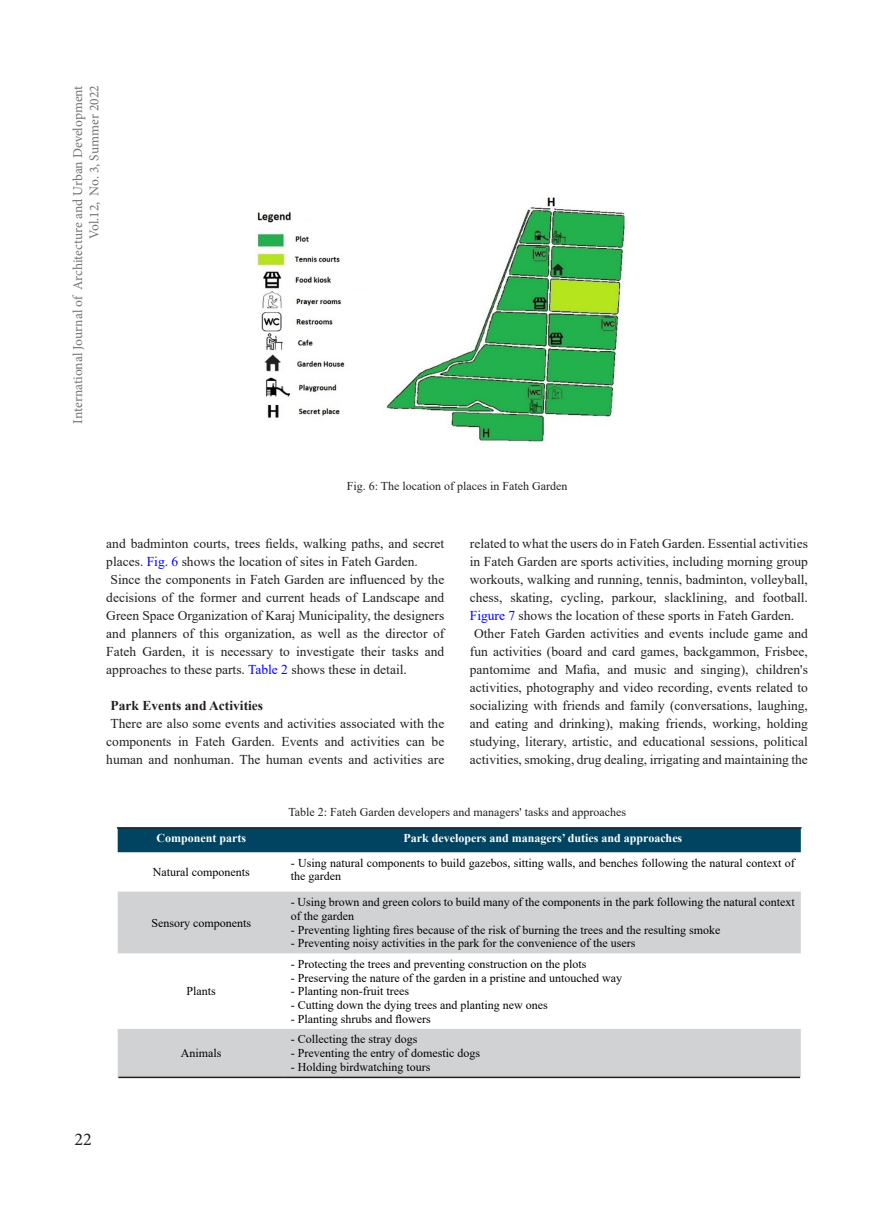
<style>
.page{position:relative;width:893px;height:1212px;background:#fff}
.page>*{position:absolute;margin:0;border:0;box-sizing:border-box;transform-origin:0 0}
.t1{font:18px "Minion Pro";color:#231f20}
.متن_لاتین_اصلی{font:13.5px/18px "Times New Roman";color:#231f20;text-align:justify}
.t2{font:13.5px/16.2px "Minion Pro";letter-spacing:-.005em;color:#737370;text-align:right}
.متن_لاتین_اصلی-2{font:700 13.5px "Times New Roman";color:#231f20}
.t3{font:12px/13.8px "Times New Roman";color:#000}
.abstract{font:12px "Times New Roman";color:#231f20}
.t4{font:700 12px "Times New Roman";color:#fff}
.s1{color:#00f}
</style>
<div class="page">
<img style="left:256px;top:197px;width:370px;height:245px">
<div style="left:118px;top:829px;width:683px;height:23px;background:#004462"></div>
<svg style="left:118px;top:892px;width:683px;height:185px;fill:#d1d2d4"></svg>
<hr style="left:285px;top:827px;width:516px;height:2px;background:#231f20">
<hr style="left:117px;top:827px;width:168px;height:2px;background:#231f20">
<hr style="left:285px;top:1076px;width:515px;height:2px;background:#231f20">
<hr style="left:118px;top:1076px;width:167px;height:2px;background:#231f20">
<p class="t2" style="left:70px;top:423px;width:339px;rotate:-90deg">International Journal of Architecture and Urban Development<br>Vol.12, No. 3, Summer 2022</p>
<p class="abstract" style="left:347px;top:477px;width:222px">Fig. 6: The location of places in Fateh Garden</p>
<p class="متن_لاتین_اصلی" style="left:106px;top:534px;width:340px">and badminton courts, trees fields, walking paths, and secret places. <span class="s1">Fig. 6</span> shows the location of sites in Fateh Garden.</p>
<p class="متن_لاتین_اصلی" style="left:106px;top:570px;width:340px;text-indent:4px">Since the components in Fateh Garden are influenced by the decisions of the former and current heads of Landscape and Green Space Organization of Karaj Municipality, the designers and planners of this organization, as well as the director of Fateh Garden, it is necessary to investigate their tasks and approaches to these parts. <span class="s1">Table 2</span> shows these in detail.</p>
<p class="متن_لاتین_اصلی-2" style="left:111px;top:696px;width:154px">Park Events and Activities</p>
<p class="متن_لاتین_اصلی" style="left:106px;top:714px;width:340px;text-align:center">There are also some events and activities associated with the components in Fateh Garden. Events and activities can be human and nonhuman. The human events and activities are</p>
<p class="متن_لاتین_اصلی" style="left:470px;top:534px;width:340px">related to what the users do in Fateh Garden. Essential activities in Fateh Garden are sports activities, including morning group workouts, walking and running, tennis, badminton, volleyball, chess, skating, cycling, parkour, slacklining, and football.<br><span class="s1">Figure 7</span> shows the location of these sports in Fateh Garden.</p>
<p class="متن_لاتین_اصلی" style="left:470px;top:624px;width:340px;text-align:center">Other Fateh Garden activities and events include game and fun activities (board and card games, backgammon, Frisbee, pantomime and Mafia, and music and singing), children's activities, photography and video recording, events related to socializing with friends and family (conversations, laughing, and eating and drinking), making friends, working, holding studying, literary, artistic, and educational sessions, political activities, smoking, drug dealing, irrigating and maintaining the</p>
<p class="abstract" style="left:288px;top:804px;width:339px">Table 2: Fateh Garden developers and managers' tasks and approaches</p>
<p class="t4" style="left:156px;top:829px;width:91px">Component parts</p>
<p class="t4" style="left:403px;top:829px;width:280px">Park developers and managers’ duties and approaches</p>
<p class="t3" style="left:291px;top:855px;width:505px">- Using natural components to build gazebos, sitting walls, and benches following the natural context of</p>
<p class="t3" style="left:153px;top:865px;width:98px">Natural components</p>
<p class="t3" style="left:291px;top:869px;width:52px">the garden</p>
<p class="t3" style="left:291px;top:895px;width:505px">- Using brown and green colors to build many of the components in the park following the natural context of the garden</p>
<p class="t3" style="left:291px;top:922px;width:431px">- Preventing lighting fires because of the risk of burning the trees and the resulting smoke</p>
<p class="t3" style="left:291px;top:936px;width:346px">- Preventing noisy activities in the park for the convenience of the users</p>
<p class="t3" style="left:151px;top:915px;width:101px">Sensory components</p>
<h1 class="t1" style="left:74px;top:1127px;width:19px">22</h1>
<p class="t3" style="left:187px;top:984px;width:31px">Plants</p>
<p class="t3" style="left:181px;top:1046px;width:42px">Animals</p>
<p class="t3" style="left:291px;top:956px;width:297px">- Protecting the trees and preventing construction on the plots</p>
<p class="t3" style="left:291px;top:970px;width:333px">- Preserving the nature of the garden in a pristine and untouched way</p>
<p class="t3" style="left:291px;top:984px;width:120px">- Planting non-fruit trees</p>
<p class="t3" style="left:291px;top:998px;width:258px">- Cutting down the dying trees and planting new ones</p>
<p class="t3" style="left:291px;top:1011px;width:141px">- Planting shrubs and flowers</p>
<p class="t3" style="left:291px;top:1032px;width:128px">- Collecting the stray dogs</p>
<p class="t3" style="left:291px;top:1046px;width:191px">- Preventing the entry of domestic dogs</p>
<p class="t3" style="left:291px;top:1059px;width:141px">- Holding birdwatching tours</p>
</div>
